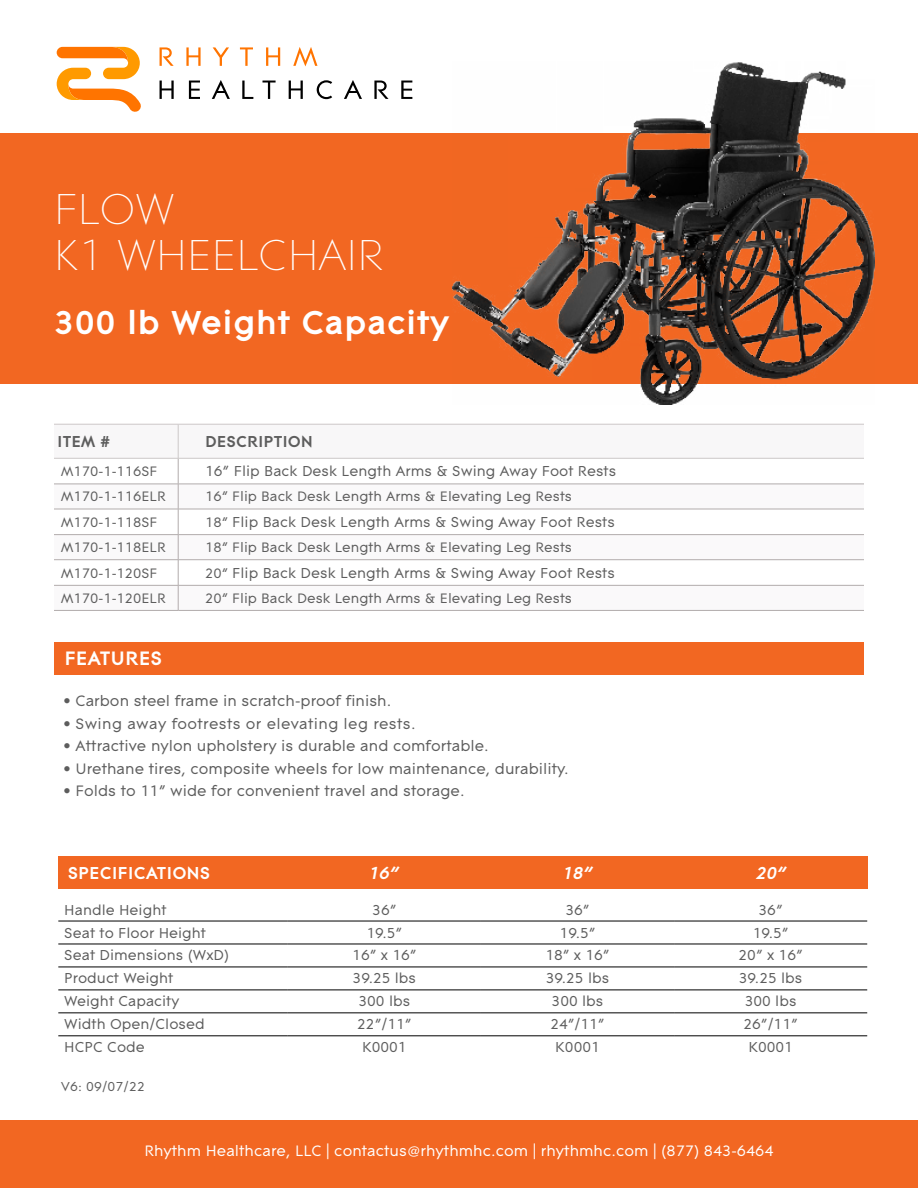
<style>
.page{position:relative;width:918px;height:1188px;background:#fff}
.page>*{position:absolute;margin:0;border:0;box-sizing:border-box;transform-origin:0 0}
.t1{font:100 45px/46.5px "Contax Pro 35";color:#fff}
.t2{font:700 34.5px "Contax Pro 75";letter-spacing:.02em;color:#fff}
.t3{font:700 20.25px "Contax Pro 75";color:#fff}
.t4{font:700 18px "Contax Pro 75";color:#fff}
.t5{font:italic 700 18px "Contax Pro 75";color:#fff}
.t6{font:700 16.5px "Contax Pro 75";color:#5d5d5d}
.t7{font:15.75px "Contax Pro 55";color:#5d5d5d}
.t8{font:15.75px "Contax Pro 55";color:#fff}
.t9{font:15.75px "Contax Pro 55";letter-spacing:.02em;color:#5d5d5d}
.t10{font:15px "Contax Pro 55";color:#5d5d5d}
.t11{font:14.25px "Contax Pro 55";color:#5d5d5d}
.t12{font:13.5px "Contax Pro 55";letter-spacing:.01em;color:#5d5d5d}
.s1{font-size:14.25px}
.s2{font-size:13.5px}
</style>
<div class="page">
<div style="left:0;top:134px;width:918px;height:250px;background:#f26722"></div>
<svg style="left:240px;top:47px;width:13px;height:19px"></svg>
<svg style="left:160px;top:47px;width:14px;height:19px"></svg>
<svg style="left:186px;top:47px;width:15px;height:19px"></svg>
<svg style="left:213px;top:47px;width:16px;height:19px"></svg>
<svg style="left:266px;top:47px;width:14px;height:19px"></svg>
<svg style="left:293px;top:47px;width:24px;height:19px"></svg>
<svg style="left:160px;top:81px;width:14px;height:18px"></svg>
<svg style="left:189px;top:81px;width:11px;height:18px"></svg>
<svg style="left:212px;top:80px;width:18px;height:19px"></svg>
<svg style="left:242px;top:81px;width:11px;height:18px"></svg>
<svg style="left:262px;top:81px;width:14px;height:18px"></svg>
<svg style="left:289px;top:81px;width:14px;height:18px"></svg>
<svg style="left:317px;top:80px;width:15px;height:19px"></svg>
<svg style="left:344px;top:80px;width:18px;height:19px"></svg>
<svg style="left:374px;top:81px;width:15px;height:18px"></svg>
<svg style="left:401px;top:81px;width:11px;height:18px"></svg>
<svg style="left:57px;top:47px;width:84px;height:65px"></svg>
<div style="left:0;top:1120px;width:918px;height:68px;background:#f26722"></div>
<div style="left:54px;top:643px;width:810px;height:32px;background:#f26722"></div>
<div style="left:58px;top:856px;width:810px;height:32px;background:#f26722"></div>
<hr style="left:58px;top:921px;width:230px;height:1px;background:#000">
<hr style="left:288px;top:921px;width:193px;height:1px;background:#000">
<hr style="left:481px;top:921px;width:193px;height:1px;background:#000">
<hr style="left:674px;top:921px;width:193px;height:1px;background:#000">
<hr style="left:58px;top:944px;width:230px;height:1px;background:#000">
<hr style="left:288px;top:944px;width:193px;height:1px;background:#000">
<hr style="left:481px;top:944px;width:193px;height:1px;background:#000">
<hr style="left:674px;top:944px;width:193px;height:1px;background:#000">
<hr style="left:58px;top:967px;width:230px;height:1px;background:#000">
<hr style="left:288px;top:967px;width:193px;height:1px;background:#000">
<hr style="left:481px;top:967px;width:193px;height:1px;background:#000">
<hr style="left:674px;top:967px;width:193px;height:1px;background:#000">
<hr style="left:58px;top:990px;width:230px;height:1px;background:#000">
<hr style="left:288px;top:990px;width:193px;height:1px;background:#000">
<hr style="left:481px;top:990px;width:193px;height:1px;background:#000">
<hr style="left:674px;top:990px;width:193px;height:1px;background:#000">
<hr style="left:58px;top:1013px;width:230px;height:1px;background:#000">
<hr style="left:288px;top:1013px;width:193px;height:1px;background:#000">
<hr style="left:481px;top:1013px;width:193px;height:1px;background:#000">
<hr style="left:674px;top:1013px;width:193px;height:1px;background:#000">
<hr style="left:58px;top:1036px;width:230px;height:1px;background:#000">
<hr style="left:288px;top:1036px;width:193px;height:1px;background:#000">
<hr style="left:481px;top:1036px;width:193px;height:1px;background:#000">
<hr style="left:674px;top:1036px;width:193px;height:1px;background:#000">
<img style="left:453px;top:62px;width:421px;height:343px">
<svg style="left:54px;top:425px;width:810px;height:185px"></svg>
<hr style="left:54px;top:610px;width:124px;height:1px;background:#b2acac">
<hr style="left:178px;top:610px;width:686px;height:1px;background:#b2acac">
<hr style="left:54px;top:424px;width:124px;height:1px;background:#ccc8c8">
<hr style="left:178px;top:424px;width:686px;height:1px;background:#ccc8c8">
<hr style="left:178px;top:424px;width:1px;height:34px;background:#ccc8c8">
<hr style="left:54px;top:458px;width:124px;height:1px;background:#ccc8c8">
<hr style="left:178px;top:458px;width:686px;height:1px;background:#ccc8c8">
<h1 class="t1" style="left:54px;top:185px;width:332px">FLOW<br>K1 WHEELCHAIR</h1>
<h2 class="t2" style="left:54px;top:301px;width:397px">300 lb Weight Capacity</h2>
<p class="t6" style="left:57px;top:431px;width:54px">ITEM #</p>
<p class="t6" style="left:205px;top:431px;width:109px">DESCRIPTION</p>
<p class="t11" style="left:61px;top:463px;width:98px">M170-1-116SF</p>
<p class="t10" style="left:205px;top:462px;width:413px">16” Flip Back Desk Length Arms &amp; Swing Away Foot Rests</p>
<p class="t11" style="left:61px;top:488px;width:107px">M170-1-116ELR</p>
<p class="t11" style="left:205px;top:488px;width:368px">16” Flip Back Desk Length Arms &amp; Elevating Leg Rests</p>
<p class="t11" style="left:61px;top:513px;width:98px">M170-1-118SF</p>
<p class="t10" style="left:205px;top:513px;width:411px"><span class="s1">18”</span> Flip Back Desk Length Arms &amp; Swing Away Foot Rests</p>
<p class="t11" style="left:61px;top:539px;width:107px">M170-1-118ELR</p>
<p class="t11" style="left:205px;top:539px;width:368px">18” Flip Back Desk Length Arms &amp; Elevating Leg Rests</p>
<p class="t11" style="left:61px;top:564px;width:98px">M170-1-120SF</p>
<p class="t10" style="left:205px;top:564px;width:411px"><span class="s1">20”</span> Flip Back Desk Length Arms &amp; Swing Away Foot Rests</p>
<p class="t11" style="left:61px;top:589px;width:107px">M170-1-120ELR</p>
<p class="t11" style="left:205px;top:589px;width:368px">20” Flip Back Desk Length Arms &amp; Elevating Leg Rests</p>
<h3 class="t3" style="left:64px;top:646px;width:100px">FEATURES</h3>
<p class="t7" style="left:63px;top:691px;width:330px">• Carbon steel frame in scratch-proof finish.</p>
<p class="t9" style="left:63px;top:714px;width:354px">• Swing away footrests or elevating leg rests.</p>
<p class="t7" style="left:63px;top:736px;width:427px">• Attractive nylon upholstery is durable and comfortable.</p>
<p class="t7" style="left:63px;top:759px;width:507px">• Urethane tires, composite wheels for low maintenance, durability.</p>
<p class="t7" style="left:63px;top:781px;width:403px">• Folds to 11” wide for convenient travel and storage.</p>
<p class="t4" style="left:68px;top:862px;width:144px">SPECIFICATIONS</p>
<p class="t5" style="left:368px;top:862px;width:35px">16”</p>
<p class="t5" style="left:562px;top:862px;width:35px">18”</p>
<p class="t5" style="left:755px;top:862px;width:35px">20”</p>
<p class="t10" style="left:64px;top:900px;width:104px">Handle Height</p>
<p class="t10" style="left:372px;top:900px;width:26px">36”</p>
<p class="t10" style="left:565px;top:900px;width:26px">36”</p>
<p class="t10" style="left:759px;top:900px;width:26px">36”</p>
<p class="t10" style="left:64px;top:923px;width:143px">Seat to Floor Height</p>
<p class="t10" style="left:366px;top:923px;width:37px">19.5”</p>
<p class="t10" style="left:560px;top:923px;width:37px">19.5”</p>
<p class="t10" style="left:753px;top:923px;width:37px">19.5”</p>
<p class="t10" style="left:64px;top:946px;width:166px">Seat Dimensions (WxD)</p>
<p class="t10" style="left:352px;top:946px;width:66px">16” x 16”</p>
<p class="t10" style="left:545px;top:946px;width:66px">18” x 16”</p>
<p class="t10" style="left:739px;top:946px;width:66px">20” x 16”</p>
<p class="t10" style="left:64px;top:969px;width:110px">Product Weight</p>
<p class="t10" style="left:353px;top:969px;width:65px">39.25 lbs</p>
<p class="t10" style="left:546px;top:969px;width:65px">39.25 lbs</p>
<p class="t10" style="left:739px;top:969px;width:65px">39.25 lbs</p>
<p class="t10" style="left:64px;top:992px;width:117px">Weight Capacity</p>
<p class="t10" style="left:358px;top:992px;width:53px">300 lbs</p>
<p class="t10" style="left:552px;top:992px;width:53px">300 lbs</p>
<p class="t10" style="left:745px;top:992px;width:53px">300 lbs</p>
<p class="t10" style="left:64px;top:1015px;width:142px">Width Open/Closed</p>
<p class="t10" style="left:357px;top:1015px;width:56px">22”/11”</p>
<p class="t10" style="left:550px;top:1015px;width:56px">24”/11”</p>
<p class="t10" style="left:744px;top:1015px;width:56px">26”/11”</p>
<p class="t10" style="left:64px;top:1038px;width:82px">HCPC Code</p>
<p class="t10" style="left:362px;top:1038px;width:46px">K0001</p>
<p class="t10" style="left:555px;top:1038px;width:46px">K0001</p>
<p class="t10" style="left:748px;top:1038px;width:46px">K0001</p>
<p class="t12" style="left:61px;top:1078px;width:85px">V6: 09/07/22</p>
<p class="t8" style="left:144px;top:1141px;width:631px">Rhythm Healthcare, LLC | contactus<span class="s2">@</span>rhythmhc.com | rhythmhc.com | (877) 843-6464</p>
</div>
